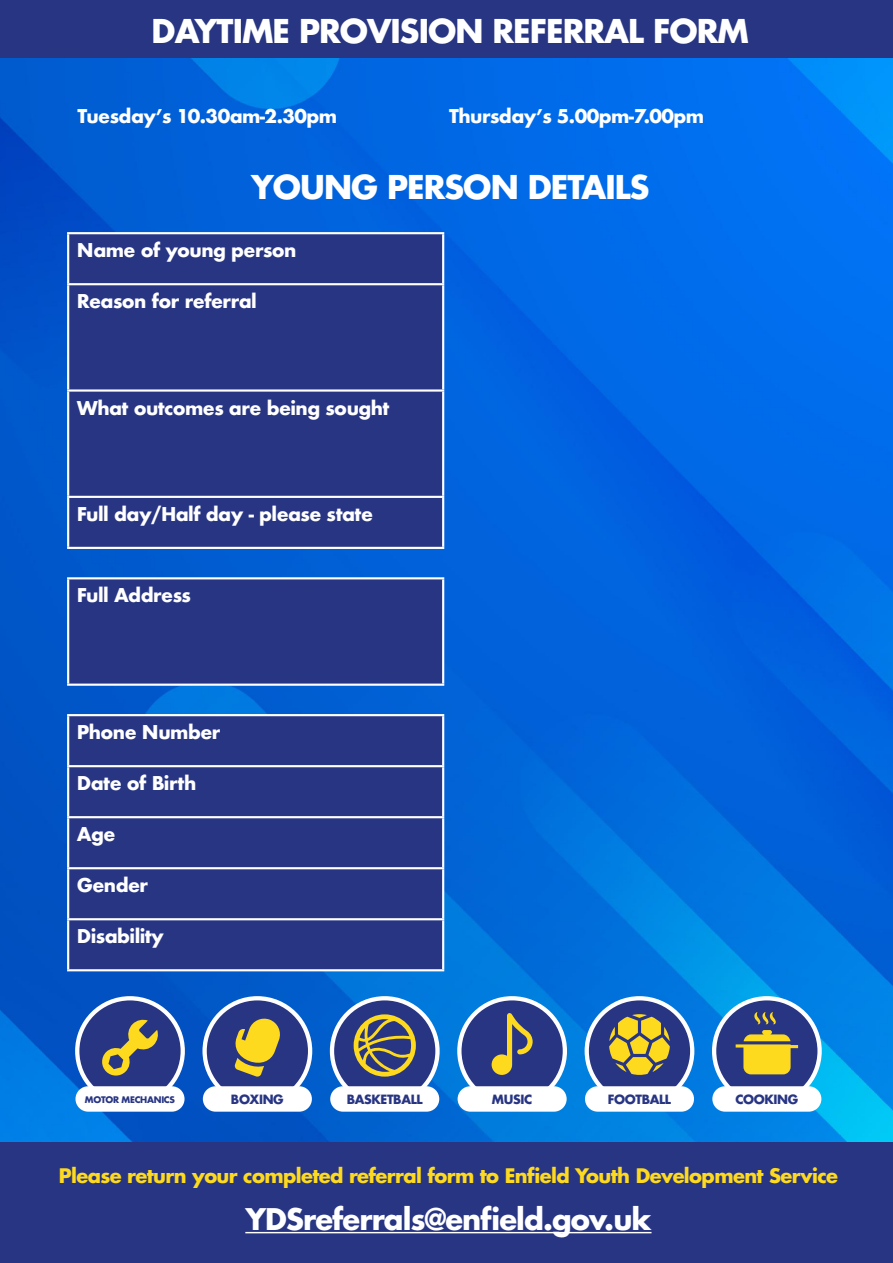
<style>
.page{position:relative;width:893px;height:1263px;background:#fff}
.page>*{position:absolute;margin:0;border:0;box-sizing:border-box;transform-origin:0 0}
.t1{font:700 31.95px "Futura CE";letter-spacing:-.03em;color:#fff}
.t2{font:700 28.95px "Futura CE";letter-spacing:-.03em;color:#fff}
.t3{font:700 19.5px "Futura CE";letter-spacing:-.03em;color:#feda1f}
.t4{font:700 18.45px "Futura";letter-spacing:-.03em;color:#fff}
.t5{font:700 12.45px "Futura CE";letter-spacing:-.03em;color:#283583}
.t6{font:700 8.85px "Futura CE";letter-spacing:-.03em;color:#283583}
</style>
<div class="page">
<img style="left:0;top:58px;width:893px;height:1084px">
<div style="left:0;top:1142px;width:893px;height:121px;background:#283583"></div>
<hr style="left:245px;top:1232px;width:406px;height:1px;background:#fff">
<div style="left:0;top:0;width:893px;height:58px;background:#283583"></div>
<div style="left:77px;top:998px;width:106px;height:106px;background:#283583;border-radius:50%"></div>
<div style="left:75px;top:996px;width:110px;height:110px;border:4px solid #fff;border-radius:50%"></div>
<div style="left:205px;top:998px;width:105px;height:106px;background:#283583;border-radius:50%"></div>
<div style="left:202px;top:996px;width:110px;height:110px;border:4px solid #fff;border-radius:50%"></div>
<div style="left:332px;top:998px;width:105px;height:106px;background:#283583;border-radius:50%"></div>
<div style="left:330px;top:996px;width:110px;height:110px;border:4px solid #fff;border-radius:50%"></div>
<div style="left:459px;top:998px;width:106px;height:106px;background:#283583;border-radius:50%"></div>
<div style="left:457px;top:996px;width:110px;height:110px;border:4px solid #fff;border-radius:50%"></div>
<div style="left:587px;top:998px;width:105px;height:106px;background:#283583;border-radius:50%"></div>
<div style="left:585px;top:996px;width:109px;height:110px;border:4px solid #fff;border-radius:50%"></div>
<div style="left:714px;top:998px;width:106px;height:106px;background:#283583;border-radius:50%"></div>
<div style="left:712px;top:996px;width:110px;height:110px;border:4px solid #fff;border-radius:50%"></div>
<div style="left:75px;top:1086px;width:110px;height:26px;background:#fff;border-radius:13px"></div>
<div style="left:203px;top:1086px;width:109px;height:26px;background:#fff;border-radius:13px"></div>
<div style="left:330px;top:1086px;width:109px;height:26px;background:#fff;border-radius:13px"></div>
<div style="left:458px;top:1086px;width:109px;height:26px;background:#fff;border-radius:13px"></div>
<div style="left:585px;top:1086px;width:109px;height:26px;background:#fff;border-radius:13px"></div>
<div style="left:712px;top:1086px;width:109px;height:26px;background:#fff;border-radius:13px"></div>
<svg style="left:234px;top:1018px;width:46px;height:59px"></svg>
<svg style="left:102px;top:1019px;width:56px;height:57px"></svg>
<svg style="left:354px;top:1014px;width:62px;height:62px"></svg>
<svg style="left:492px;top:1013px;width:41px;height:62px"></svg>
<svg style="left:609px;top:1014px;width:61px;height:61px"></svg>
<svg style="left:736px;top:1030px;width:62px;height:44px"></svg>
<svg style="left:754px;top:1012px;width:22px;height:12px"></svg>
<div style="left:69px;top:234px;width:373px;height:313px;background:#283583"></div>
<hr style="left:67px;top:232px;width:377px;height:2px;background:#fff">
<hr style="left:67px;top:234px;width:2px;height:49px;background:#fff">
<hr style="left:67px;top:283px;width:377px;height:2px;background:#fff">
<hr style="left:67px;top:285px;width:2px;height:104px;background:#fff">
<hr style="left:67px;top:389px;width:377px;height:3px;background:#fff">
<hr style="left:67px;top:392px;width:2px;height:104px;background:#fff">
<hr style="left:67px;top:496px;width:377px;height:2px;background:#fff">
<hr style="left:67px;top:498px;width:2px;height:49px;background:#fff">
<hr style="left:67px;top:547px;width:377px;height:2px;background:#fff">
<hr style="left:442px;top:234px;width:2px;height:49px;background:#fff">
<hr style="left:442px;top:285px;width:2px;height:104px;background:#fff">
<hr style="left:442px;top:392px;width:2px;height:104px;background:#fff">
<hr style="left:442px;top:498px;width:2px;height:49px;background:#fff">
<div style="left:69px;top:716px;width:373px;height:253px;background:#283583"></div>
<hr style="left:67px;top:714px;width:377px;height:2px;background:#fff">
<hr style="left:67px;top:716px;width:2px;height:49px;background:#fff">
<hr style="left:67px;top:765px;width:377px;height:2px;background:#fff">
<hr style="left:67px;top:767px;width:2px;height:49px;background:#fff">
<hr style="left:67px;top:816px;width:377px;height:2px;background:#fff">
<hr style="left:67px;top:818px;width:2px;height:49px;background:#fff">
<hr style="left:67px;top:867px;width:377px;height:2px;background:#fff">
<hr style="left:67px;top:869px;width:2px;height:49px;background:#fff">
<hr style="left:67px;top:918px;width:377px;height:2px;background:#fff">
<hr style="left:67px;top:920px;width:2px;height:49px;background:#fff">
<hr style="left:67px;top:969px;width:377px;height:2px;background:#fff">
<hr style="left:442px;top:716px;width:2px;height:49px;background:#fff">
<hr style="left:442px;top:767px;width:2px;height:49px;background:#fff">
<hr style="left:442px;top:818px;width:2px;height:49px;background:#fff">
<hr style="left:442px;top:869px;width:2px;height:49px;background:#fff">
<hr style="left:442px;top:920px;width:2px;height:49px;background:#fff">
<div style="left:68px;top:578px;width:375px;height:107px;background:#283583"></div>
<hr style="left:67px;top:577px;width:377px;height:2px;background:#fff">
<hr style="left:67px;top:579px;width:2px;height:105px;background:#fff">
<hr style="left:67px;top:684px;width:377px;height:2px;background:#fff">
<hr style="left:442px;top:579px;width:2px;height:105px;background:#fff">
<h1 class="t1" style="left:152px;top:7px;width:599px">DAYTIME PROVISION REFERRAL FORM</h1>
<p class="t4" style="left:78px;top:103px;width:261px">Tuesday’s 10.30am-2.30pm</p>
<p class="t4" style="left:449px;top:103px;width:257px">Thursday’s 5.00pm-7.00pm</p>
<h1 class="t1" style="left:251px;top:163px;width:400px">YOUNG PERSON DETAILS</h1>
<p class="t4" style="left:77px;top:237px;width:221px">Name of young person</p>
<p class="t4" style="left:77px;top:288px;width:182px">Reason for referral</p>
<p class="t4" style="left:77px;top:394px;width:314px">What outcomes are being sought</p>
<p class="t4" style="left:77px;top:501px;width:298px">Full day/Half day - please state</p>
<p class="t4" style="left:77px;top:582px;width:116px">Full Address</p>
<p class="t4" style="left:77px;top:719px;width:145px">Phone Number</p>
<p class="t4" style="left:77px;top:770px;width:121px">Date of Birth</p>
<p class="t4" style="left:77px;top:821px;width:40px">Age</p>
<p class="t4" style="left:77px;top:872px;width:73px">Gender</p>
<p class="t4" style="left:77px;top:923px;width:89px">Disability</p>
<p class="t6" style="left:85px;top:1093px;width:92px">MOTOR MECHANICS</p>
<p class="t5" style="left:231px;top:1090px;width:54px">BOXING</p>
<p class="t5" style="left:347px;top:1090px;width:77px">BASKETBALL</p>
<p class="t5" style="left:492px;top:1090px;width:42px">MUSIC</p>
<p class="t5" style="left:608px;top:1090px;width:65px">FOOTBALL</p>
<p class="t5" style="left:735px;top:1090px;width:64px">COOKING</p>
<p class="t3" style="left:59px;top:1161px;width:781px">Please return your completed referral form to Enfield Youth Development Service</p>
<h2 class="t2" style="left:245px;top:1197px;width:408px">YDSreferrals@enfield.gov.uk</h2>
</div>
